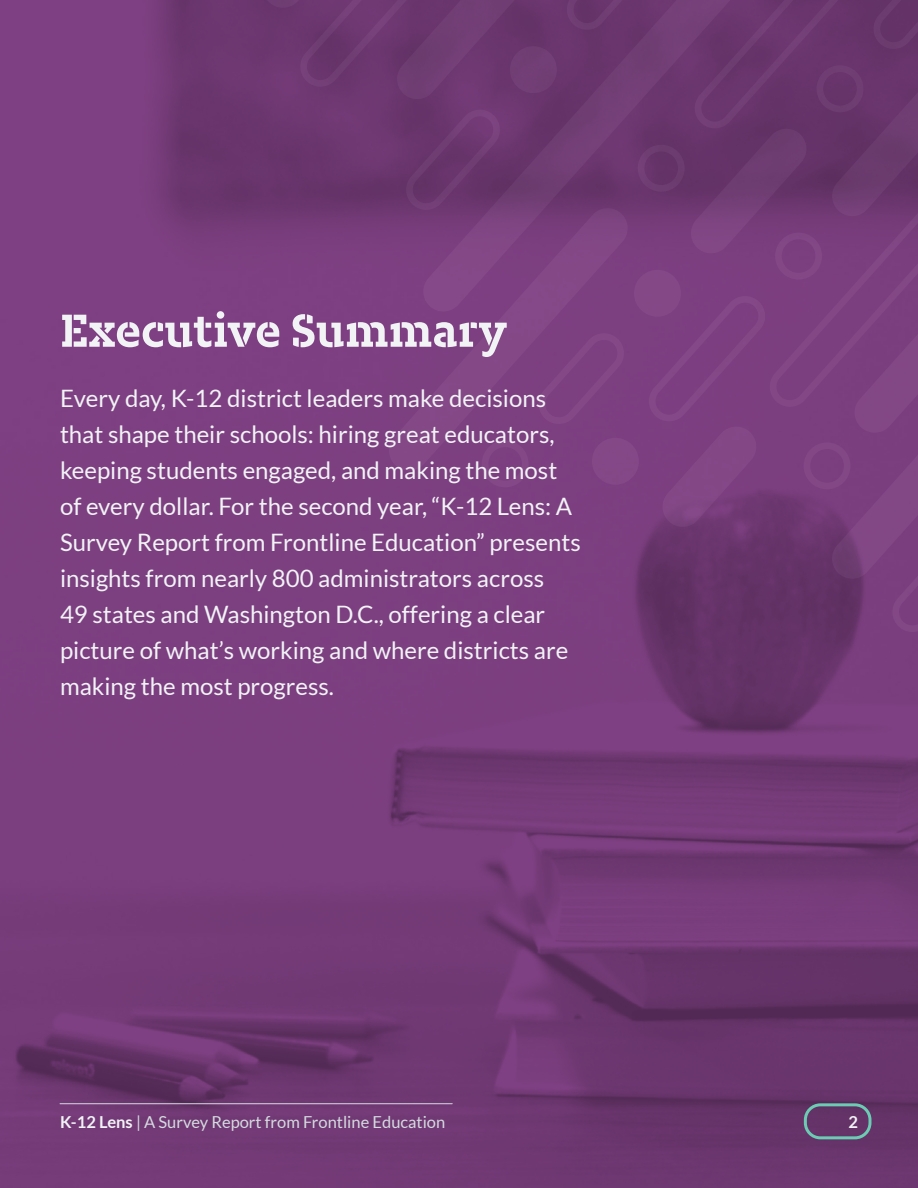
<style>
.page{position:relative;width:918px;height:1188px;background:#fff}
.page>*{position:absolute;margin:0;border:0;box-sizing:border-box;transform-origin:0 0}
.t1{font:700 54px "Karbon Slab Stencil";color:#f1f3f5}
.t2{font:24px/36px "Lato";color:#f1f3f5}
.t3{font:16.5px "Lato";color:#d5dbe0}
.t4{font:700 16.5px "Lato";color:#f1f3f5}
.s1{font-weight:700;color:#f1f3f5}
</style>
<div class="page">
<img style="left:0;top:0;width:918px;height:1188px">
<svg style="left:263px;top:0;width:655px;height:632px;background:#753c78"></svg>
<div style="left:804px;top:1103px;width:67px;height:36px;border:3px solid #6bccb3;border-radius:15px"></div>
<hr style="left:60px;top:1103px;width:392px;height:1px;background:#d5dbe0">
<h1 class="t1" style="left:60px;top:300px;width:449px">Executive Summary</h1>
<p class="t2" style="left:60px;top:380px;width:522px">Every day, K-12 district leaders make decisions that shape their schools: hiring great educators, keeping students engaged, and making the most of every dollar. For the second year, “K-12 Lens: A Survey Report from Frontline Education” presents insights from nearly 800 administrators across<br>49 states and Washington D.C., offering a clear picture of what’s working and where districts are making the most progress.</p>
<p class="t3" style="left:60px;top:1113px;width:387px"><span class="s1">K-12 Lens</span> | A Survey Report from Frontline Education</p>
<p class="t4" style="left:848px;top:1113px;width:11px">2</p>
</div>
